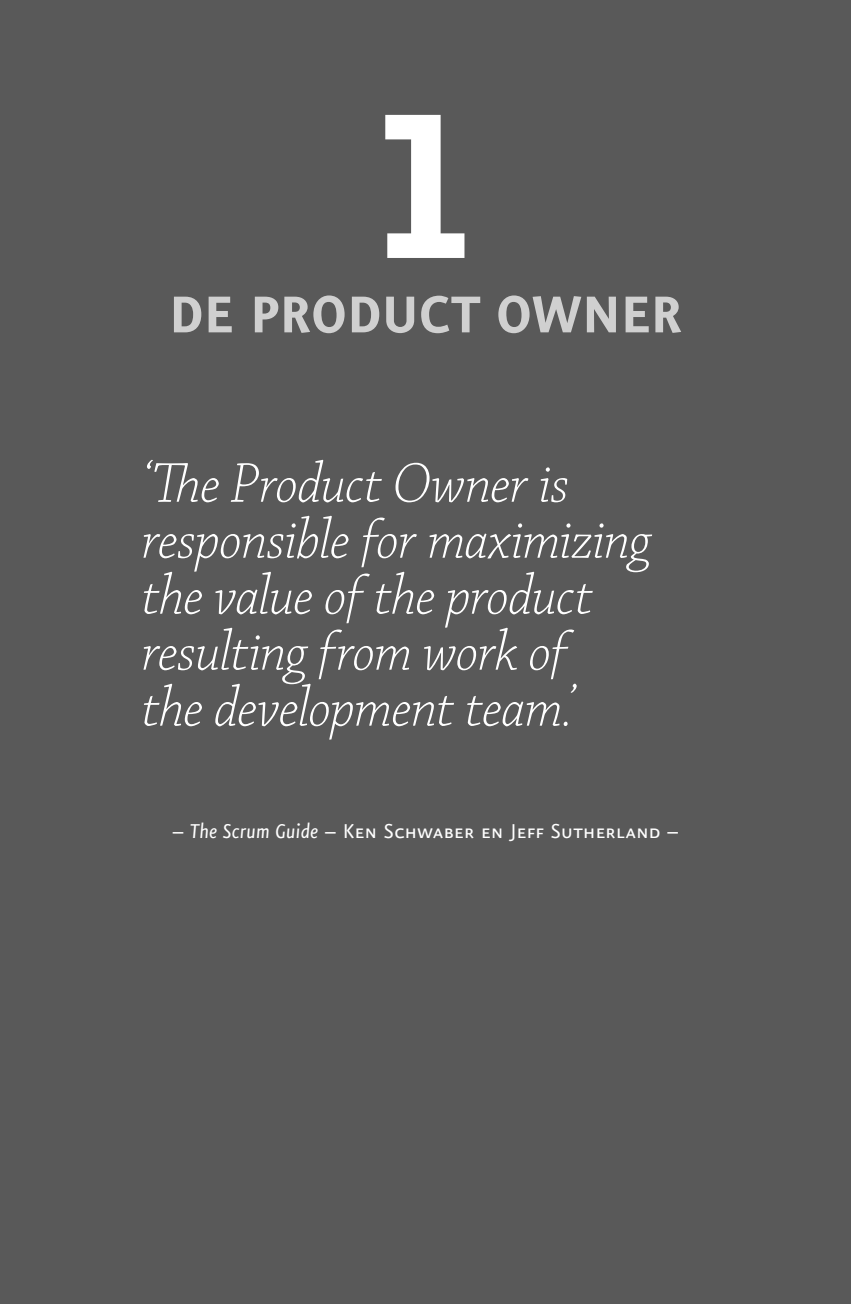
<style>
.page{position:relative;width:851px;height:1304px;background:#fff}
.page>*{position:absolute;margin:0;border:0;box-sizing:border-box;transform-origin:0 0}
.t1{font:248px "Eureka Sans Bold Caps";color:#fff}
.t2{font:700 62px "Eureka Sans";letter-spacing:-.015em;color:#d0d0d0}
.t3{font:60px/56px "Chaparral Pro Light It Disp";color:#fff}
.t4{font:24px "Eureka Sans Regular Caps";letter-spacing:-.01em;color:#fff}
.s1{font-family:"Eureka Sans";font-style:italic}
</style>
<div class="page">
<div style="left:0;top:0;width:850px;height:1304px;background:#595959"></div>
<h1 class="t1" style="left:362px;top:62px;width:127px">1</h1>
<p class="t2" style="left:168px;top:283px;width:516px">DE PRODUCT OWNER</p>
<p class="t3" style="left:142px;top:459px;width:510px">‘The Product Owner is responsible for maximizing the value of the product resulting from work of<br>the development team.’</p>
<p class="t4" style="left:172px;top:820px;width:508px">– <span class="s1">The Scrum Guide</span> – Ken Schwaber en Jeff Sutherland –</p>
</div>
